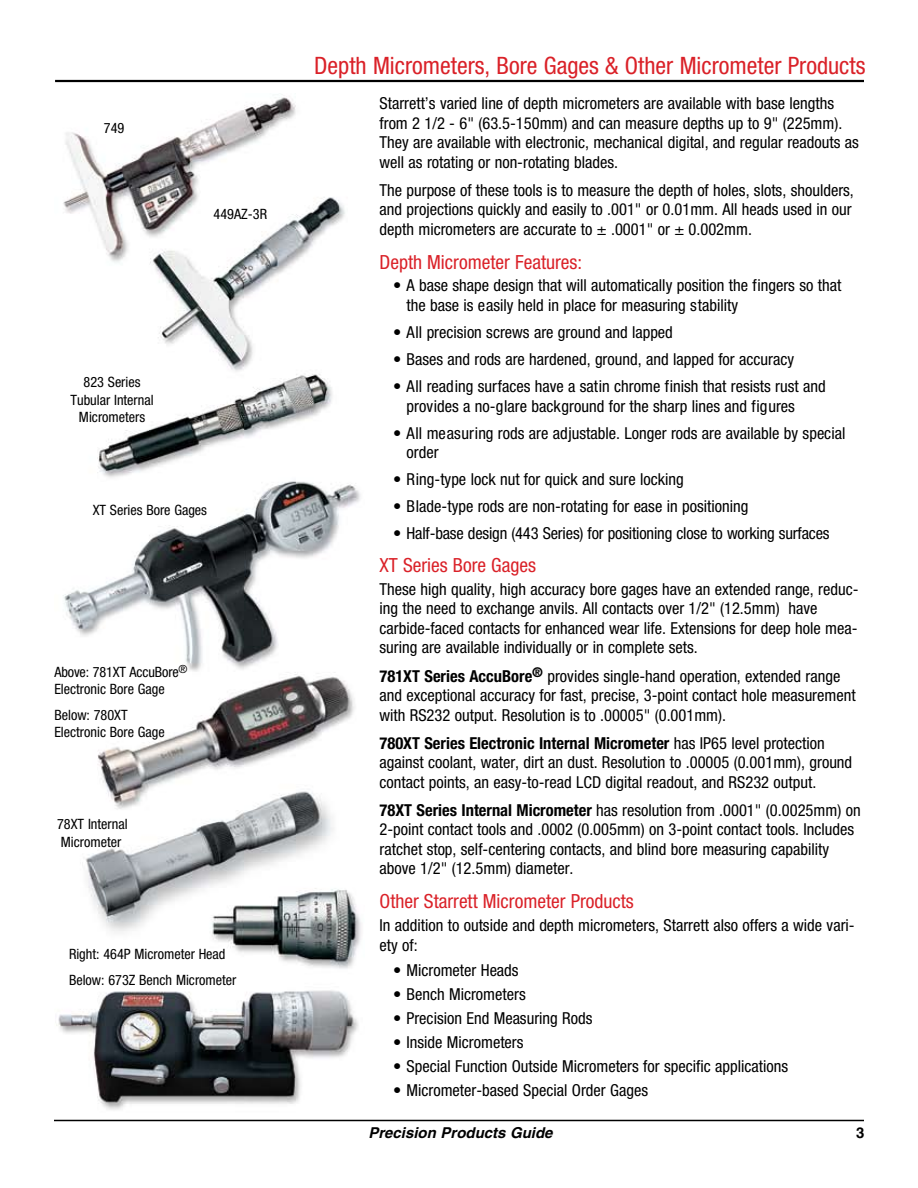
<style>
.page{position:relative;width:918px;height:1188px;background:#fff}
.page>*{position:absolute;margin:0;border:0;box-sizing:border-box;transform-origin:0 0}
.t1{font:condensed 24px "Helvetica Neue";color:#da2128}
.t2{font:condensed 19.5px "Helvetica Neue";color:#da2128}
.t3{font:condensed 16.5px/19.5px "Helvetica Neue";color:#000}
.t4{font:italic 700 15px "Helvetica";color:#000}
.t5{font:700 15px "Helvetica";color:#000}
.t6{font:condensed 14.25px/17.2px "Helvetica Neue";color:#000}
.s1{font-weight:700}
</style>
<div class="page">
<hr style="left:55px;top:80px;width:809px;height:2px;background:#000">
<hr style="left:54px;top:1120px;width:810px;height:1px;background:#000">
<img style="left:56px;top:97px;width:305px;height:1013px">
<p class="t6" style="left:104px;top:119px;width:22px">749</p>
<p class="t6" style="left:214px;top:206px;width:55px">449AZ-3R</p>
<p class="t6" style="left:71px;top:374px;width:85px;text-align:center">823 Series<br>Tubular Internal<br>Micrometers</p>
<p class="t6" style="left:93px;top:501px;width:116px">XT Series Bore Gages</p>
<p class="t6" style="left:54px;top:663px;width:135px">Above: 781XT AccuBore<sup>®<br></sup>Electronic Bore Gage</p>
<p class="t6" style="left:54px;top:706px;width:112px">Below: 780XT<br>Electronic Bore Gage</p>
<p class="t6" style="left:57px;top:816px;width:72px">78XT Internal<br>Micrometer</p>
<p class="t6" style="left:69px;top:941px;width:169px;line-height:26px">Right: 464P Micrometer Head<br>Below: 673Z Bench Micrometer</p>
<h1 class="t1" style="left:314px;top:52px;width:553px">Depth Micrometers, Bore Gages &amp; Other Micrometer Products</h1>
<p class="t3" style="left:380px;top:93px;width:481px">Starrett’s varied line of depth micrometers are available with base lengths from 2 1/2 - 6" (63.5-150mm) and can measure depths up to 9" (225mm).<br>They are available with electronic, mechanical digital, and regular readouts as well as rotating or non-rotating blades.</p>
<p class="t3" style="left:380px;top:180px;width:476px">The purpose of these tools is to measure the depth of holes, slots, shoulders, and projections quickly and easily to .001" or 0.01mm. All heads used in our depth micrometers are accurate to ± .0001" or ± 0.002mm.</p>
<p class="t2" style="left:380px;top:250px;width:204px">Depth Micrometer Features:</p>
<p class="t3" style="left:407px;top:276px;width:436px;text-indent:-14px">• A base shape design that will automatically position the fingers so that the base is easily held in place for measuring stability</p>
<p class="t3" style="left:393px;top:322px;width:281px">• All precision screws are ground and lapped</p>
<p class="t3" style="left:393px;top:349px;width:403px">• Bases and rods are hardened, ground, and lapped for accuracy</p>
<p class="t3" style="left:407px;top:376px;width:421px;text-indent:-14px">• All reading surfaces have a satin chrome finish that resists rust and provides a no-glare background for the sharp lines and figures</p>
<p class="t3" style="left:407px;top:423px;width:440px;text-indent:-14px">• All measuring rods are adjustable. Longer rods are available by special order</p>
<p class="t3" style="left:393px;top:469px;width:292px">• Ring-type lock nut for quick and sure locking</p>
<p class="t3" style="left:393px;top:497px;width:357px">• Blade-type rods are non-rotating for ease in positioning</p>
<p class="t3" style="left:393px;top:524px;width:438px">• Half-base design (443 Series) for positioning close to working surfaces</p>
<p class="t2" style="left:380px;top:554px;width:158px">XT Series Bore Gages</p>
<p class="t3" style="left:380px;top:579px;width:481px">These high quality, high accuracy bore gages have an extended range, reduc&shy;ing the need to exchange anvils. All contacts over 1/2" (12.5mm) have carbide-faced contacts for enhanced wear life. Extensions for deep hole mea&shy;suring are available individually or in complete sets.</p>
<p class="t3" style="left:380px;top:666px;width:478px"><span class="s1">781XT Series AccuBore</span><sup>®</sup> provides single-hand operation, extended range and exceptional accuracy for fast, precise, 3-point contact hole measurement with RS232 output. Resolution is to .00005" (0.001mm).</p>
<p class="t3" style="left:380px;top:733px;width:474px"><span class="s1">780XT Series Electronic Internal Micrometer</span> has IP65 level protection against coolant, water, dirt an dust. Resolution to .00005 (0.001mm), ground contact points, an easy-to-read LCD digital readout, and RS232 output.</p>
<p class="t3" style="left:380px;top:800px;width:483px"><span class="s1">78XT Series Internal Micrometer</span> has resolution from .0001" (0.0025mm) on 2-point contact tools and .0002 (0.005mm) on 3-point contact tools. Includes ratchet stop, self-centering contacts, and blind bore measuring capability above 1/2" (12.5mm) diameter.</p>
<p class="t2" style="left:380px;top:890px;width:256px">Other Starrett Micrometer Products</p>
<p class="t3" style="left:380px;top:915px;width:477px">In addition to outside and depth micrometers, Starrett also offers a wide vari&shy;ety of:</p>
<p class="t3" style="left:393px;top:960px;width:127px">• Micrometer Heads</p>
<p class="t3" style="left:393px;top:984px;width:134px">• Bench Micrometers</p>
<p class="t3" style="left:393px;top:1008px;width:201px">• Precision End Measuring Rods</p>
<p class="t3" style="left:393px;top:1032px;width:132px">• Inside Micrometers</p>
<p class="t3" style="left:393px;top:1056px;width:397px">• Special Function Outside Micrometers for specific applications</p>
<p class="t3" style="left:393px;top:1080px;width:257px">• Micrometer-based Special Order Gages</p>
<p class="t4" style="left:368px;top:1124px;width:186px">Precision Products Guide</p>
<p class="t5" style="left:856px;top:1124px;width:10px">3</p>
</div>
